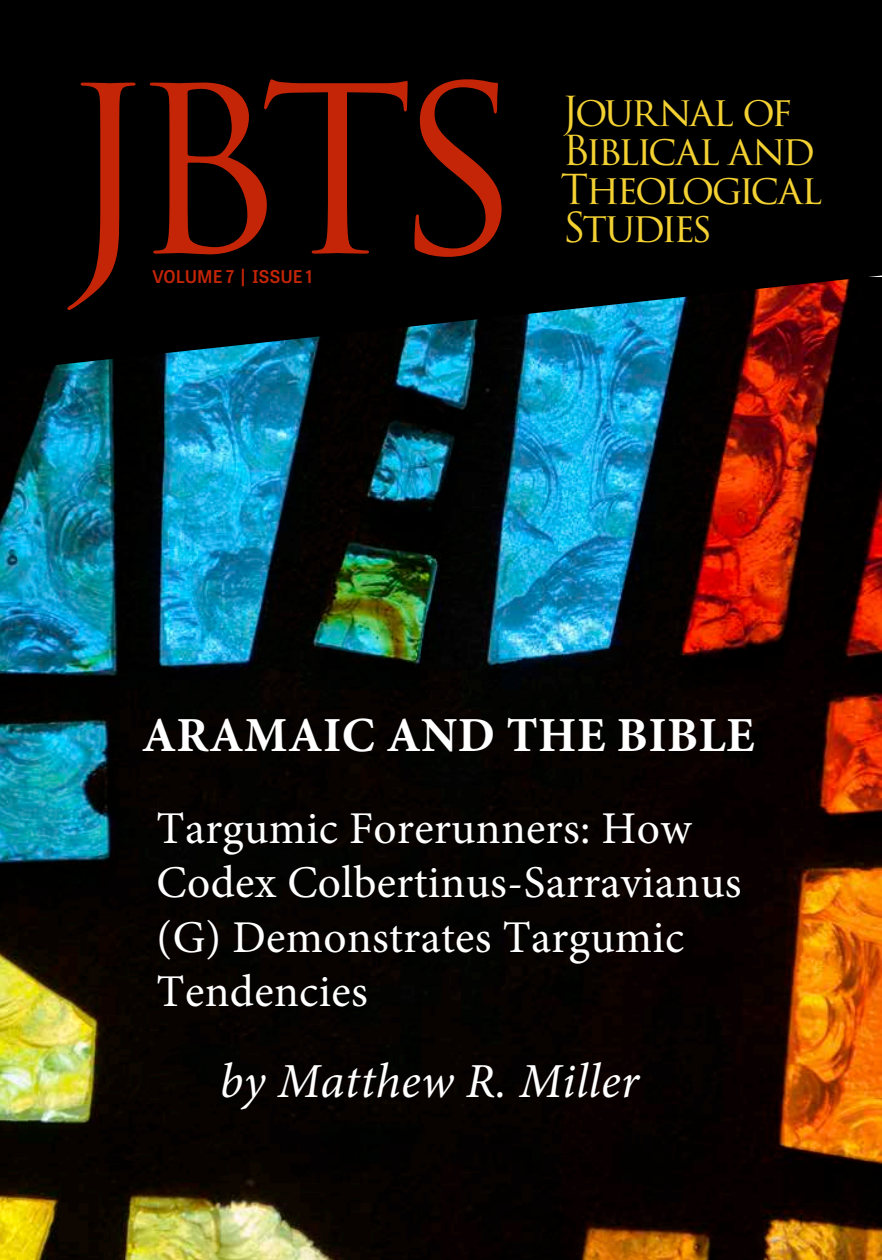
<style>
.page{position:relative;width:882px;height:1260px;background:#fff}
.page>*{position:absolute;margin:0;border:0;box-sizing:border-box;transform-origin:0 0}
.t1{font:226.45px "Trajan Pro 3";color:#c52507}
.t2{font:700 49px "Minion Pro";letter-spacing:.005em;color:#fff}
.t3{font:italic 49px "Minion Pro";letter-spacing:.005em;color:#fff}
.t4{font:45.5px/54.6px "Minion Pro";letter-spacing:.01em;color:#fff}
.t5{font:40.25px/38.7px "Trajan Pro 3";letter-spacing:-.075em;color:#f3d132}
.t6{font:600 17.5px "Tablet Gothic";color:#c52507}
</style>
<div class="page">
<img style="left:0;top:371px;width:882px;height:889px">
<svg style="left:0;top:0;width:882px;height:371px;background:#04080a"></svg>
<h1 class="t1" style="left:60px;top:16px;width:463px">JBTS</h1>
<p class="t6" style="left:152px;top:264px;width:162px">VOLUME 7 | ISSUE 1</p>
<p class="t5" style="left:561px;top:94px;width:263px">Journal of<br>Biblical and<br>Theological</p>
<p class="t5" style="left:563px;top:210px;width:151px">Studies</p>
<p class="t2" style="left:142px;top:701px;width:614px">ARAMAIC AND THE BIBLE</p>
<p class="t4" style="left:157px;top:801px;width:587px">Targumic Forerunners: How<br>Codex Colbertinus-Sarravianus (G) Demonstrates Targumic<br>Tendencies</p>
<p class="t3" style="left:220px;top:1048px;width:421px">by Matthew R. Miller</p>
</div>
